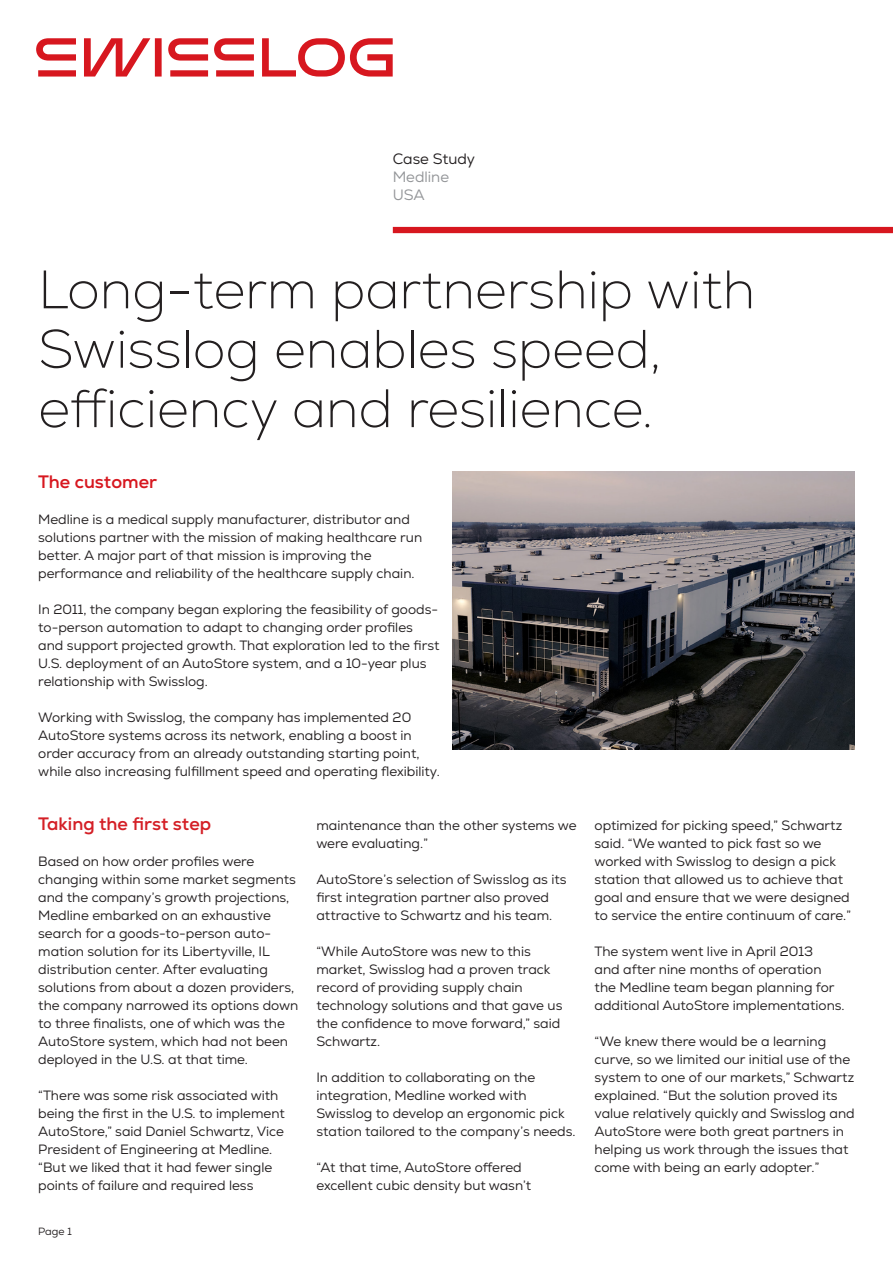
<style>
.page{position:relative;width:893px;height:1263px;background:#fff}
.page>*{position:absolute;margin:0;border:0;box-sizing:border-box;transform-origin:0 0}
.SL_Headline_1{font:300 54px/59.4px "Nexafor Swisslog";color:#231f20}
.SL_Text{font:700 18px "Nexafor Swisslog";color:#d41f26}
.SL_Subhead_1{font:700 18px "Nexafor Swisslog";color:#d7171f}
.SL_Topline{font:15px/18px "Nexafor Swisslog";color:#939598}
.SL_Text-2{font:13.5px/18px "Nexafor Swisslog";color:#231f20}
.t1{font:10.5px "Nexafor Swisslog";color:#231f20}
.s1{color:#231f20}
</style>
<div class="page">
<svg style="left:36px;top:38px;width:357px;height:39px"></svg>
<img style="left:453px;top:471px;width:402px;height:278px">
<div style="left:393px;top:227px;width:500px;height:6px;background:#d7171f"></div>
<p class="SL_Topline" style="left:393px;top:150px;width:84px"><span class="s1">Case Study<br></span>Medline<br>USA</p>
<p class="SL_Headline_1" style="left:38px;top:261px;width:718px">Long-term partnership with<br>Swisslog enables speed, efficiency and resilience.</p>
<p class="SL_Subhead_1" style="left:38px;top:471px;width:120px">The customer</p>
<p class="SL_Text-2" style="left:38px;top:511px;width:385px">Medline is a medical supply manufacturer, distributor and solutions partner with the mission of making healthcare run better. A major part of that mission is improving the performance and reliability of the healthcare supply chain.</p>
<p class="SL_Text-2" style="left:38px;top:601px;width:403px">In 2011, the company began exploring the feasibility of goods&shy;to-person automation to adapt to changing order profiles and support projected growth. That exploration led to the first U.S. deployment of an AutoStore system, and a 10-year plus relationship with Swisslog.</p>
<p class="SL_Text-2" style="left:38px;top:709px;width:403px">Working with Swisslog, the company has implemented 20<br>AutoStore systems across its network, enabling a boost in order accuracy from an already outstanding starting point, while also increasing fulfillment speed and operating flexibility.</p>
<p class="SL_Text" style="left:38px;top:813px;width:174px">Taking the first step</p>
<p class="SL_Text-2" style="left:38px;top:853px;width:262px">Based on how order profiles were changing within some market segments and the company’s growth projections, Medline embarked on an exhaustive search for a goods-to-person auto&shy;mation solution for its Libertyville, IL distribution center. After evaluating solutions from about a dozen providers, the company narrowed its options down to three finalists, one of which was the AutoStore system, which had not been deployed in the U.S. at that time.</p>
<p class="SL_Text-2" style="left:38px;top:1087px;width:248px">“There was some risk associated with being the first in the U.S. to implement AutoStore,” said Daniel Schwartz, Vice President of Engineering at Medline. “But we liked that it had fewer single points of failure and required less</p>
<p class="t1" style="left:38px;top:1225px;width:35px">Page 1</p>
<p class="SL_Text-2" style="left:316px;top:817px;width:262px">maintenance than the other systems we were evaluating.”</p>
<p class="SL_Text-2" style="left:316px;top:871px;width:252px">AutoStore’s selection of Swisslog as its first integration partner also proved attractive to Schwartz and his team.</p>
<p class="SL_Text-2" style="left:316px;top:943px;width:248px">“While AutoStore was new to this market, Swisslog had a proven track record of providing supply chain technology solutions and that gave us the confidence to move forward,” said<br>Schwartz.</p>
<p class="SL_Text-2" style="left:316px;top:1069px;width:261px">In addition to collaborating on the integration, Medline worked with Swisslog to develop an ergonomic pick station tailored to the company’s needs.</p>
<p class="SL_Text-2" style="left:316px;top:1159px;width:216px">“At that time, AutoStore offered excellent cubic density but wasn’t</p>
<p class="SL_Text-2" style="left:595px;top:817px;width:258px">optimized for picking speed,” Schwartz said. “We wanted to pick fast so we worked with Swisslog to design a pick station that allowed us to achieve that goal and ensure that we were designed to service the entire continuum of care.”</p>
<p class="SL_Text-2" style="left:595px;top:943px;width:251px">The system went live in April 2013<br>and after nine months of operation the Medline team began planning for additional AutoStore implementations.</p>
<p class="SL_Text-2" style="left:595px;top:1033px;width:262px">“We knew there would be a learning curve, so we limited our initial use of the system to one of our markets,” Schwartz explained. “But the solution proved its value relatively quickly and Swisslog and AutoStore were both great partners in helping us work through the issues that come with being an early adopter.”</p>
</div>
